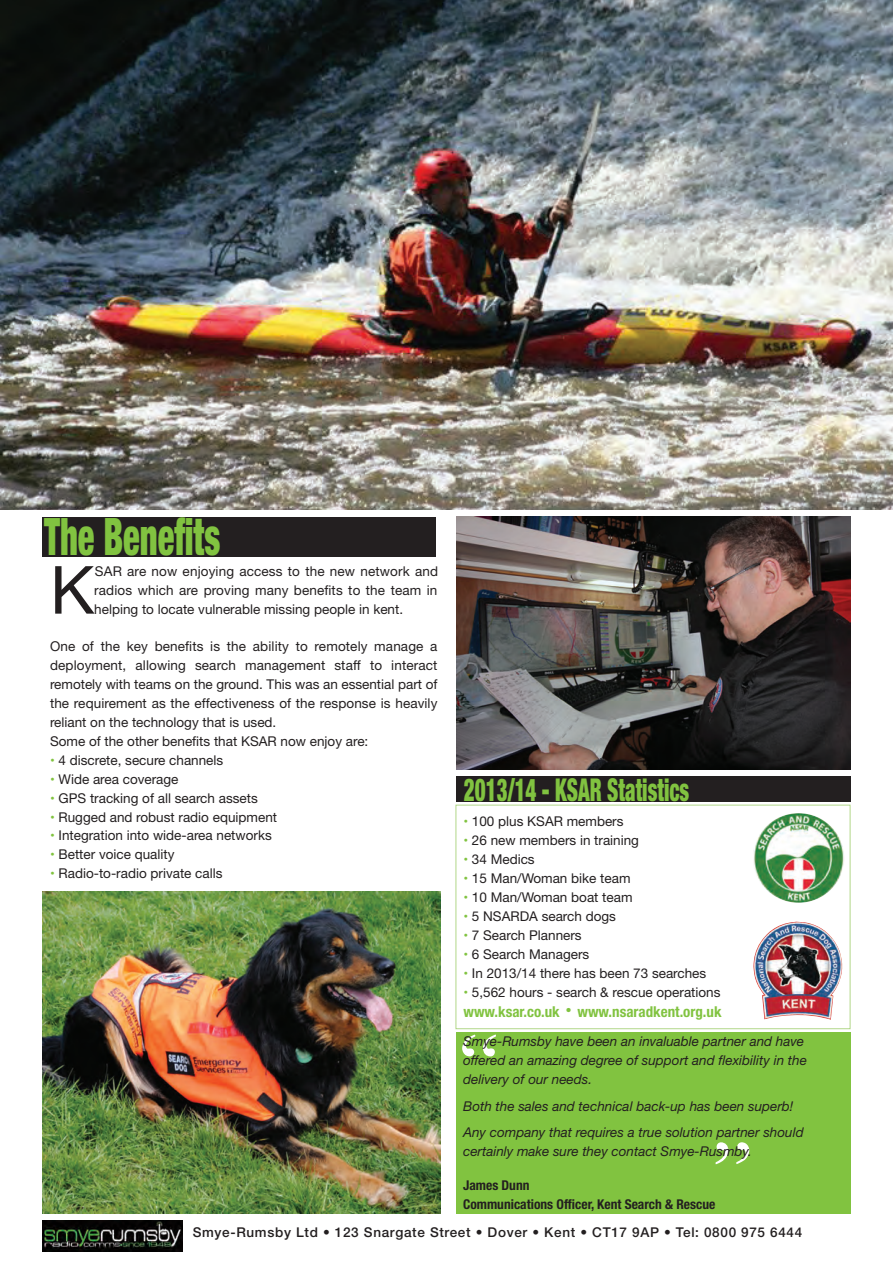
<style>
.page{position:relative;width:893px;height:1263px;background:#fff}
.page>*{position:absolute;margin:0;border:0;box-sizing:border-box;transform-origin:0 0}
.t1{font:90px "Garamond";color:#fff}
.t2{font:66.45px "Helvetica Neue";color:#231f20}
.t3{font:900 condensed 51.75px "Helvetica Neue";color:#81c340;scale:.67 1}
.t4{font:900 condensed 31.5px "Helvetica Neue";color:#81c340;scale:.67 1}
.t5{font:700 condensed 15px "Helvetica Neue";color:#81c340}
.t6{font:13.5px/18.9px "Helvetica Neue";color:#231f20;text-align:justify}
.t7{font:italic 13.5px/19px "Helvetica Neue";color:#231f20}
.t8{font:500 13.5px "Helvetica Neue";letter-spacing:.05em;color:#231f20}
.t9{font:700 condensed 13.5px/19.2px "Helvetica Neue";color:#231f20}
.s1{color:#81c340}
.s2{font-family:"Helvetica";font-weight:400;font-stretch:normal;font-size:19.5px}
</style>
<div class="page">
<div style="left:456px;top:805px;width:394px;height:224px;border:1px solid #b2d789"></div>
<img style="left:0;top:0;width:893px;height:509px">
<div style="left:43px;top:517px;width:393px;height:40px;background:#231f20"></div>
<div style="left:456px;top:1032px;width:394px;height:181px;background:#81c340"></div>
<img style="left:457px;top:517px;width:393px;height:253px">
<img style="left:754px;top:813px;width:90px;height:90px;border-radius:50%">
<img style="left:753px;top:922px;width:89px;height:98px">
<img style="left:43px;top:891px;width:397px;height:322px">
<div style="left:456px;top:776px;width:394px;height:25px;background:#231f20"></div>
<img style="left:43px;top:1220px;width:139px;height:32px">
<h3 class="t3" style="left:44px;top:494px;width:265px">The Benefits</h3>
<h2 class="t2" style="left:50px;top:542px;width:46px">K</h2>
<p class="t6" style="left:94px;top:562px;width:345px">SAR are now enjoying access to the new network and radios which are proving many benefits to the team in helping to locate vulnerable missing people in kent.</p>
<p class="t6" style="left:50px;top:638px;width:389px;text-align:left">One of the key benefits is the ability to remotely manage a deployment, allowing search management staff to interact remotely with teams on the ground. This was an essential part of the requirement as the effectiveness of the response is heavily reliant on the technology that is used.<br>Some of the other benefits that KSAR now enjoy are:</p>
<p class="t6" style="left:50px;top:751px;width:175px"><span class="s1">•</span> 4 discrete, secure channels</p>
<p class="t6" style="left:50px;top:770px;width:130px"><span class="s1">•</span> Wide area coverage</p>
<p class="t6" style="left:50px;top:789px;width:209px"><span class="s1">•</span> GPS tracking of all search assets</p>
<p class="t6" style="left:50px;top:808px;width:229px"><span class="s1">•</span> Rugged and robust radio equipment</p>
<p class="t6" style="left:50px;top:827px;width:223px"><span class="s1">•</span> Integration into wide-area networks</p>
<p class="t6" style="left:50px;top:846px;width:126px"><span class="s1">•</span> Better voice quality</p>
<p class="t6" style="left:50px;top:865px;width:174px"><span class="s1">•</span> Radio-to-radio private calls</p>
<h3 class="t4" style="left:464px;top:764px;width:338px">2013/14 - KSAR Statistics</h3>
<p class="t6" style="left:463px;top:813px;width:162px"><span class="s1">•</span> 100 plus KSAR members</p>
<p class="t6" style="left:463px;top:832px;width:177px"><span class="s1">•</span> 26 new members in training</p>
<p class="t6" style="left:463px;top:851px;width:73px"><span class="s1">•</span> 34 Medics</p>
<p class="t6" style="left:463px;top:870px;width:169px"><span class="s1">•</span> 15 Man/Woman bike team</p>
<p class="t6" style="left:463px;top:888px;width:171px"><span class="s1">•</span> 10 Man/Woman boat team</p>
<p class="t6" style="left:463px;top:907px;width:154px"><span class="s1">•</span> 5 NSARDA search dogs</p>
<p class="t6" style="left:463px;top:926px;width:120px"><span class="s1">•</span> 7 Search Planners</p>
<p class="t6" style="left:463px;top:945px;width:127px"><span class="s1">•</span> 6 Search Managers</p>
<p class="t6" style="left:463px;top:964px;width:244px"><span class="s1">•</span> In 2013/14 there has been 73 searches</p>
<p class="t6" style="left:463px;top:983px;width:259px"><span class="s1">•</span> 5,562 hours - search &amp; rescue operations</p>
<p class="t5" style="left:463px;top:999px;width:260px">www.ksar.co.uk <span class="s2">•</span> www.nsaradkent.org.uk</p>
<h1 class="t1" style="left:458px;top:1008px;width:42px">“</h1>
<p class="t7" style="left:463px;top:1033px;width:345px">Smye-Rumsby have been an invaluable partner and have offered an amazing degree of support and flexibility in the delivery of our needs.</p>
<p class="t7" style="left:463px;top:1093px;width:342px;line-height:26.5px">Both the sales and technical back-up has been superb!<br>Any company that requires a true solution partner should</p>
<p class="t7" style="left:463px;top:1142px;width:290px">certainly make sure they contact Smye-Rusmby.</p>
<p class="t9" style="left:463px;top:1175px;width:254px">James Dunn<br>Communications Officer, Kent Search &amp; Rescue</p>
<h1 class="t1" style="left:753px;top:1190px;width:42px;rotate:180deg">“</h1>
<p class="t8" style="left:193px;top:1221px;width:611px">Smye-Rumsby Ltd • 123 Snargate Street • Dover • Kent • CT17 9AP • Tel: 0800 975 6444</p>
</div>
